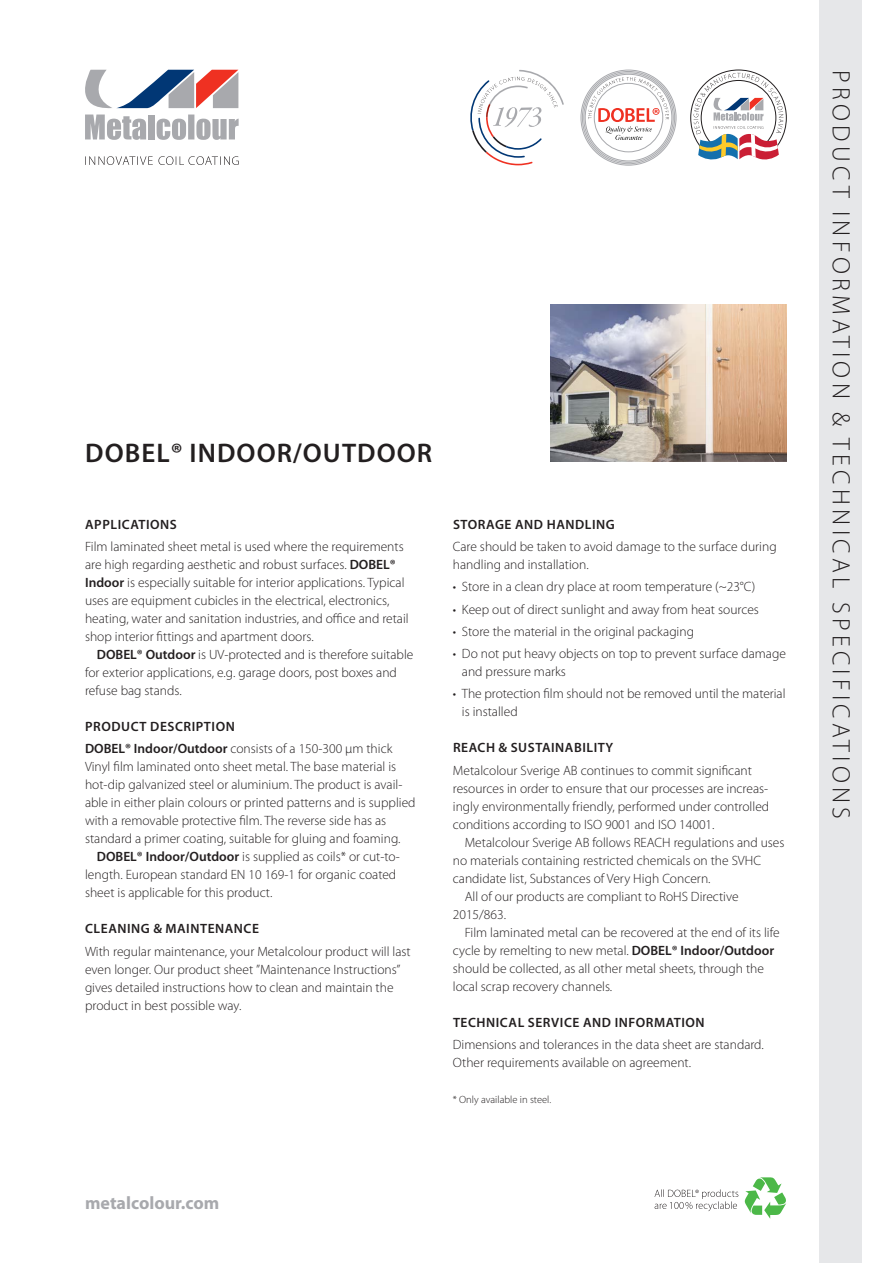
<style>
.page{position:relative;width:893px;height:1263px;background:#fff}
.page>*{position:absolute;margin:0;border:0;box-sizing:border-box;transform-origin:0 0}
.t1{font:600 27px "Myriad Pro";letter-spacing:.04em;color:#231f20}
.t2{font:300 25.2px "Myriad Pro";letter-spacing:.17em;color:#231f20}
.t3{font:700 18px "Myriad Pro";color:#a8a9ad}
.t4{font:300 13.5px/18px "Myriad Pro";color:#231f20}
.t5{font:600 13.5px/22.2px "Myriad Pro";letter-spacing:.04em;color:#231f20}
.t6{font:300 10.5px "Myriad Pro";color:#231f20}
.s1{font-weight:600}
.s2{font-weight:300}
</style>
<div class="page">
<div style="left:819px;top:0;width:43px;height:1263px;background:#e6e7e9"></div>
<img style="left:550px;top:304px;width:237px;height:158px">
<svg style="left:85px;top:115px;width:61px;height:25px"></svg>
<div style="left:148px;top:115px;width:7px;height:24px;background:#a8a9ad"></div>
<svg style="left:157px;top:115px;width:82px;height:25px"></svg>
<svg style="left:85px;top:70px;width:153px;height:39px"></svg>
<svg style="left:85px;top:156px;width:154px;height:9px"></svg>
<svg style="left:470px;top:70px;width:94px;height:95px"></svg>
<svg style="left:691px;top:70px;width:96px;height:90px"></svg>
<svg style="left:581px;top:70px;width:95px;height:95px"></svg>
<svg style="left:745px;top:1177px;width:41px;height:42px"></svg>
<svg style="left:654px;top:1189px;width:84px;height:22px"></svg>
<h1 class="t1" style="left:85px;top:438px;width:348px">DOBEL® INDOOR/OUTDOOR</h1>
<p class="t5" style="left:85px;top:513px;width:93px">APPLICATIONS</p>
<p class="t4" style="left:85px;top:537px;width:325px">Film laminated sheet metal is used where the requirements are high regarding aesthetic and robust surfaces. <span class="s1">DOBEL® Indoor</span> is especially suitable for interior applications. Typical uses are equipment cubicles in the electrical, electronics, heating, water and sanitation industries, and office and retail shop interior fittings and apartment doors.</p>
<p class="t4" style="left:85px;top:645px;width:330px;text-indent:12px"><span class="s1">DOBEL® Outdoor</span> is UV-protected and is therefore suitable for exterior applications, e.g. garage doors, post boxes and refuse bag stands.</p>
<p class="t5" style="left:85px;top:716px;width:309px">PRODUCT DESCRIPTION<br>DOBEL® Indoor/Outdoor <span class="s2">consists of a 150-300 μm thick</span></p>
<p class="t4" style="left:85px;top:758px;width:332px">Vinyl film laminated onto sheet metal. The base material is hot-dip galvanized steel or aluminium. The product is avail&shy;able in either plain colours or printed patterns and is supplied with a removable protective film. The reverse side has as standard a primer coating, suitable for gluing and foaming.</p>
<p class="t4" style="left:85px;top:848px;width:316px;text-indent:12px"><span class="s1">DOBEL® Indoor/Outdoor</span> is supplied as coils* or cut-to&shy;length. European standard EN 10 169-1 for organic coated sheet is applicable for this product.</p>
<p class="t5" style="left:85px;top:918px;width:175px">CLEANING &amp; MAINTENANCE</p>
<p class="t4" style="left:85px;top:942px;width:327px">With regular maintenance, your Metalcolour product will last even longer. Our product sheet ”Maintenance Instructions” gives detailed instructions how to clean and maintain the product in best possible way.</p>
<p class="t5" style="left:453px;top:513px;width:163px">STORAGE AND HANDLING</p>
<p class="t4" style="left:453px;top:537px;width:325px">Care should be taken to avoid damage to the surface during handling and installation.</p>
<p class="t4" style="left:453px;top:578px;width:304px">• Store in a clean dry place at room temperature (~23°C)</p>
<p class="t4" style="left:453px;top:600px;width:308px">• Keep out of direct sunlight and away from heat sources</p>
<p class="t4" style="left:453px;top:622px;width:243px">• Store the material in the original packaging</p>
<p class="t4" style="left:462px;top:644px;width:326px;text-indent:-9px">• Do not put heavy objects on top to prevent surface damage and pressure marks</p>
<p class="t4" style="left:462px;top:685px;width:325px;text-indent:-9px">• The protection film should not be removed until the material is installed</p>
<p class="t5" style="left:453px;top:737px;width:162px">REACH &amp; SUSTAINABILITY</p>
<p class="t4" style="left:453px;top:761px;width:318px">Metalcolour Sverige AB continues to commit significant resources in order to ensure that our processes are increas&shy;ingly environmentally friendly, performed under controlled conditions according to ISO 9001 and ISO 14001.</p>
<p class="t4" style="left:465px;top:833px;width:321px">Metalcolour Sverige AB follows REACH regulations and uses</p>
<p class="t4" style="left:453px;top:851px;width:310px">no materials containing restricted chemicals on the SVHC</p>
<p class="t4" style="left:453px;top:869px;width:259px">candidate list, Substances of Very High Concern.</p>
<p class="t4" style="left:465px;top:887px;width:275px">All of our products are compliant to RoHS Directive</p>
<p class="t4" style="left:453px;top:905px;width:55px">2015/863.</p>
<p class="t4" style="left:465px;top:923px;width:316px">Film laminated metal can be recovered at the end of its life</p>
<p class="t4" style="left:453px;top:941px;width:323px">cycle by remelting to new metal. <span class="s1">DOBEL® Indoor/Outdoor</span></p>
<p class="t4" style="left:453px;top:959px;width:313px">should be collected, as all other metal sheets, through the</p>
<p class="t4" style="left:453px;top:977px;width:161px">local scrap recovery channels.</p>
<p class="t5" style="left:453px;top:1011px;width:253px">TECHNICAL SERVICE AND INFORMATION</p>
<p class="t4" style="left:453px;top:1035px;width:312px">Dimensions and tolerances in the data sheet are standard.<br>Other requirements available on agreement.</p>
<p class="t6" style="left:453px;top:1093px;width:100px">* Only available in steel.</p>
<h3 class="t3" style="left:85px;top:1193px;width:136px">metalcolour.com</h3>
<h2 class="t2" style="left:856px;top:70px;width:751px;rotate:90deg">PRODUCT INFORMATION &amp; TECHNICAL SPECIFICATIONS</h2>
</div>
